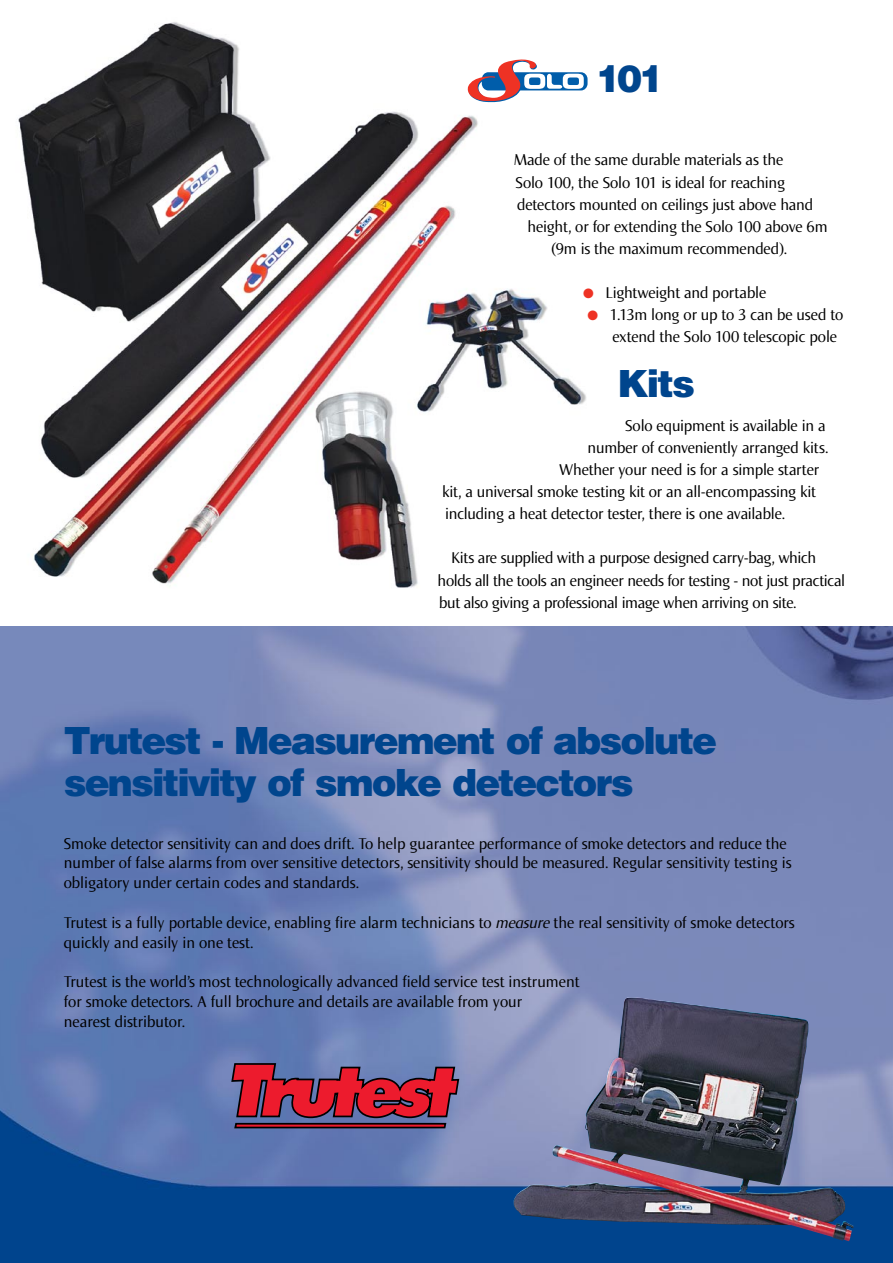
<style>
.page{position:relative;width:893px;height:1263px;background:#fff}
.page>*{position:absolute;margin:0;border:0;box-sizing:border-box;transform-origin:0 0}
.t1{font:900 37.5px/42px "Helvetica";letter-spacing:-.05em;color:#00458d}
.t2{font:16.5px/19.8px "Norma";color:#000}
.t3{font:16.5px/22px "Norma";letter-spacing:-.02em;color:#000}
.s1{color:#ee3224}
.s2{font-style:italic}
</style>
<div class="page">
<img style="left:18px;top:22px;width:568px;height:566px">
<img style="left:0;top:626px;width:893px;height:636px">
<img style="left:514px;top:997px;width:340px;height:244px">
<svg style="left:482px;top:72px;width:106px;height:18px"></svg>
<svg style="left:467px;top:59px;width:117px;height:44px"></svg>
<svg style="left:230px;top:1062px;width:230px;height:67px;background:#943b58"></svg>
<h1 class="t1" style="left:596px;top:57px;width:70px">101</h1>
<p class="t2" style="left:514px;top:150px;width:271px">Made of the same durable materials as the</p>
<p class="t2" style="left:516px;top:172px;width:271px">Solo 100, the Solo 101 is ideal for reaching</p>
<p class="t2" style="left:517px;top:194px;width:297px">detectors mounted on ceilings just above hand</p>
<p class="t2" style="left:528px;top:217px;width:302px">height, or for extending the Solo 100 above 6m</p>
<p class="t2" style="left:552px;top:239px;width:237px">(9m is the maximum recommended).</p>
<p class="t2" style="left:583px;top:283px;width:185px"><span class="s1">●</span> Lightweight and portable</p>
<p class="t2" style="left:612px;top:304px;width:232px;line-height:22px;text-indent:-25px"><span class="s1">●</span> 1.13m long or up to 3 can be used to extend the Solo 100 telescopic pole</p>
<h1 class="t1" style="left:618px;top:362px;width:79px">Kits</h1>
<p class="t2" style="left:625px;top:416px;width:202px">Solo equipment is available in a</p>
<p class="t2" style="left:588px;top:438px;width:242px">number of conveniently arranged kits.</p>
<p class="t2" style="left:559px;top:460px;width:262px">Whether your need is for a simple starter</p>
<p class="t2" style="left:442px;top:482px;width:376px">kit, a universal smoke testing kit or an all-encompassing kit</p>
<p class="t2" style="left:445px;top:504px;width:341px">including a heat detector tester, there is one available.</p>
<p class="t3" style="left:438px;top:547px;width:409px;text-indent:14px">Kits are supplied with a purpose designed carry-bag, which holds all the tools an engineer needs for testing - not just practical but also giving a professional image when arriving on site.</p>
<h1 class="t1" style="left:64px;top:719px;width:655px">Trutest - Measurement of absolute sensitivity of smoke detectors</h1>
<p class="t2" style="left:64px;top:833px;width:729px">Smoke detector sensitivity can and does drift. To help guarantee performance of smoke detectors and reduce the number of false alarms from over sensitive detectors, sensitivity should be measured. Regular sensitivity testing is obligatory under certain codes and standards.</p>
<p class="t2" style="left:64px;top:913px;width:732px">Trutest is a fully portable device, enabling fire alarm technicians to <span class="s2">measure</span> the real sensitivity of smoke detectors quickly and easily in one test.</p>
<p class="t2" style="left:64px;top:972px;width:518px">Trutest is the world’s most technologically advanced field service test instrument for smoke detectors. A full brochure and details are available from your<br>nearest distributor.</p>
</div>
